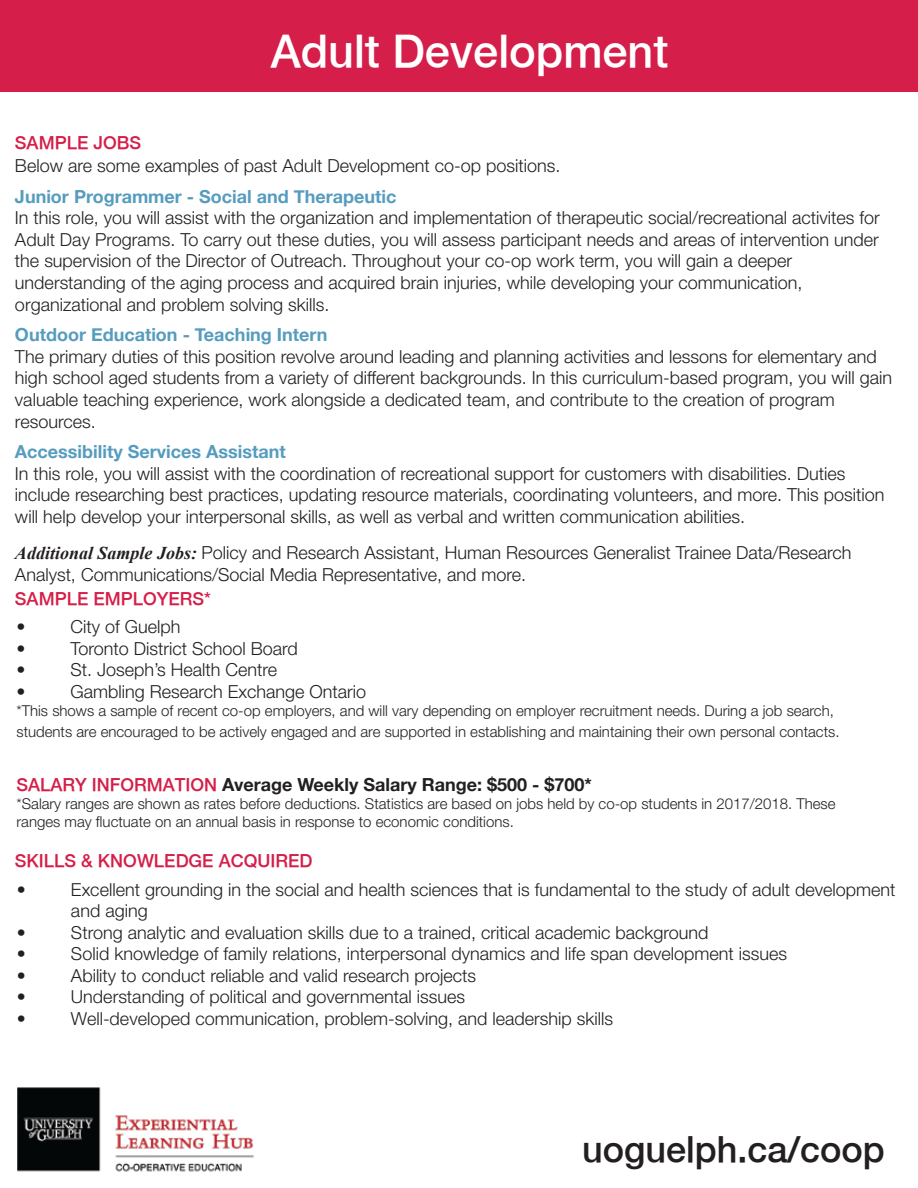
<style>
.page{position:relative;width:918px;height:1188px;background:#fff}
.page>*{position:absolute;margin:0;border:0;box-sizing:border-box;transform-origin:0 0}
.t1{font:500 45px "Helvetica Neue";color:#fff}
.t2{font:500 36px "Helvetica Neue";color:#231f20}
.t3{font:300 18px/21.6px "Helvetica Neue";color:#231f20}
.t4{font:700 18px "Helvetica Neue";color:#569cbe}
.t5{font:700 18px "Helvetica Neue";color:#231f20}
.t6{font:500 18px "Helvetica Neue";color:#d51e49}
.t7{font:300 15px/18px "Helvetica Neue";color:#231f20}
.s1{font-family:"Times New Roman";font-weight:700;font-style:italic}
.s2{font-weight:500;color:#d51e49}
</style>
<div class="page">
<div style="left:0;top:0;width:918px;height:91px;background:#d51e49"></div>
<img style="left:17px;top:1087px;width:237px;height:85px">
<p class="t6" style="left:15px;top:131px;width:128px">SAMPLE JOBS</p>
<h1 class="t1" style="left:271px;top:25px;width:399px">Adult Development</h1>
<p class="t3" style="left:15px;top:154px;width:547px">Below are some examples of past Adult Development co-op positions.</p>
<p class="t4" style="left:15px;top:185px;width:383px">Junior Programmer - Social and Therapeutic</p>
<p class="t3" style="left:15px;top:206px;width:866px">In this role, you will assist with the organization and implementation of therapeutic social/recreational activites for Adult Day Programs. To carry out these duties, you will assess participant needs and areas of intervention under the supervision of the Director of Outreach. Throughout your co-op work term, you will gain a deeper understanding of the aging process and acquired brain injuries, while developing your communication, organizational and problem solving skills.</p>
<p class="t4" style="left:15px;top:324px;width:314px">Outdoor Education - Teaching Intern</p>
<p class="t3" style="left:15px;top:345px;width:879px">The primary duties of this position revolve around leading and planning activities and lessons for elementary and high school aged students from a variety of different backgrounds. In this curriculum-based program, you will gain valuable teaching experience, work alongside a dedicated team, and contribute to the creation of program resources.</p>
<p class="t4" style="left:15px;top:441px;width:272px">Accessibility Services Assistant</p>
<p class="t3" style="left:15px;top:462px;width:871px">In this role, you will assist with the coordination of recreational support for customers with disabilities. Duties include researching best practices, updating resource materials, coordinating volunteers, and more. This position will help develop your interpersonal skills, as well as verbal and written communication abilities.</p>
<p class="t3" style="left:15px;top:541px;width:838px"><span class="s1">Additional Sample Jobs:</span> Policy and Research Assistant, Human Resources Generalist Trainee Data/Research<br>Analyst, Communications/Social Media Representative, and more.</p>
<p class="t3" style="left:16px;top:615px;width:10px">•</p>
<p class="t3" style="left:70px;top:615px;width:112px">City of Guelph</p>
<p class="t3" style="left:16px;top:636px;width:10px">•</p>
<p class="t3" style="left:70px;top:636px;width:229px">Toronto District School Board</p>
<p class="t3" style="left:16px;top:658px;width:10px">•</p>
<p class="t3" style="left:70px;top:658px;width:208px">St. Joseph’s Health Centre</p>
<p class="t3" style="left:16px;top:680px;width:10px">•</p>
<p class="t3" style="left:70px;top:680px;width:297px">Gambling Research Exchange Ontario</p>
<p class="t7" style="left:16px;top:699px;width:825px;line-height:21.6px">*This shows a sample of recent co-op employers, and will vary depending on employer recruitment needs. During a job search, students are encouraged to be actively engaged and are supported in establishing and maintaining their own personal contacts.</p>
<p class="t6" style="left:15px;top:587px;width:197px">SAMPLE EMPLOYERS*</p>
<p class="t5" style="left:16px;top:773px;width:577px"><span class="s2">SALARY INFORMATION</span> Average Weekly Salary Range: $500 - $700*</p>
<p class="t7" style="left:16px;top:793px;width:821px">*Salary ranges are shown as rates before deductions. Statistics are based on jobs held by co-op students in 2017/2018. These ranges may fluctuate on an annual basis in response to economic conditions.</p>
<p class="t6" style="left:15px;top:850px;width:299px">SKILLS &amp; KNOWLEDGE ACQUIRED</p>
<p class="t3" style="left:17px;top:878px;width:10px">•</p>
<p class="t3" style="left:71px;top:878px;width:826px">Excellent grounding in the social and health sciences that is fundamental to the study of adult development and aging</p>
<p class="t3" style="left:17px;top:921px;width:10px">•</p>
<p class="t3" style="left:71px;top:921px;width:639px">Strong analytic and evaluation skills due to a trained, critical academic background</p>
<p class="t3" style="left:17px;top:942px;width:10px">•</p>
<p class="t3" style="left:71px;top:942px;width:718px">Solid knowledge of family relations, interpersonal dynamics and life span development issues</p>
<p class="t3" style="left:17px;top:964px;width:10px">•</p>
<p class="t3" style="left:71px;top:964px;width:407px">Ability to conduct reliable and valid research projects</p>
<p class="t3" style="left:17px;top:985px;width:10px">•</p>
<p class="t3" style="left:71px;top:985px;width:396px">Understanding of political and governmental issues</p>
<p class="t3" style="left:17px;top:1007px;width:10px">•</p>
<p class="t3" style="left:71px;top:1007px;width:544px">Well-developed communication, problem-solving, and leadership skills</p>
<h2 class="t2" style="left:582px;top:1128px;width:304px">uoguelph.ca/coop</h2>
</div>
